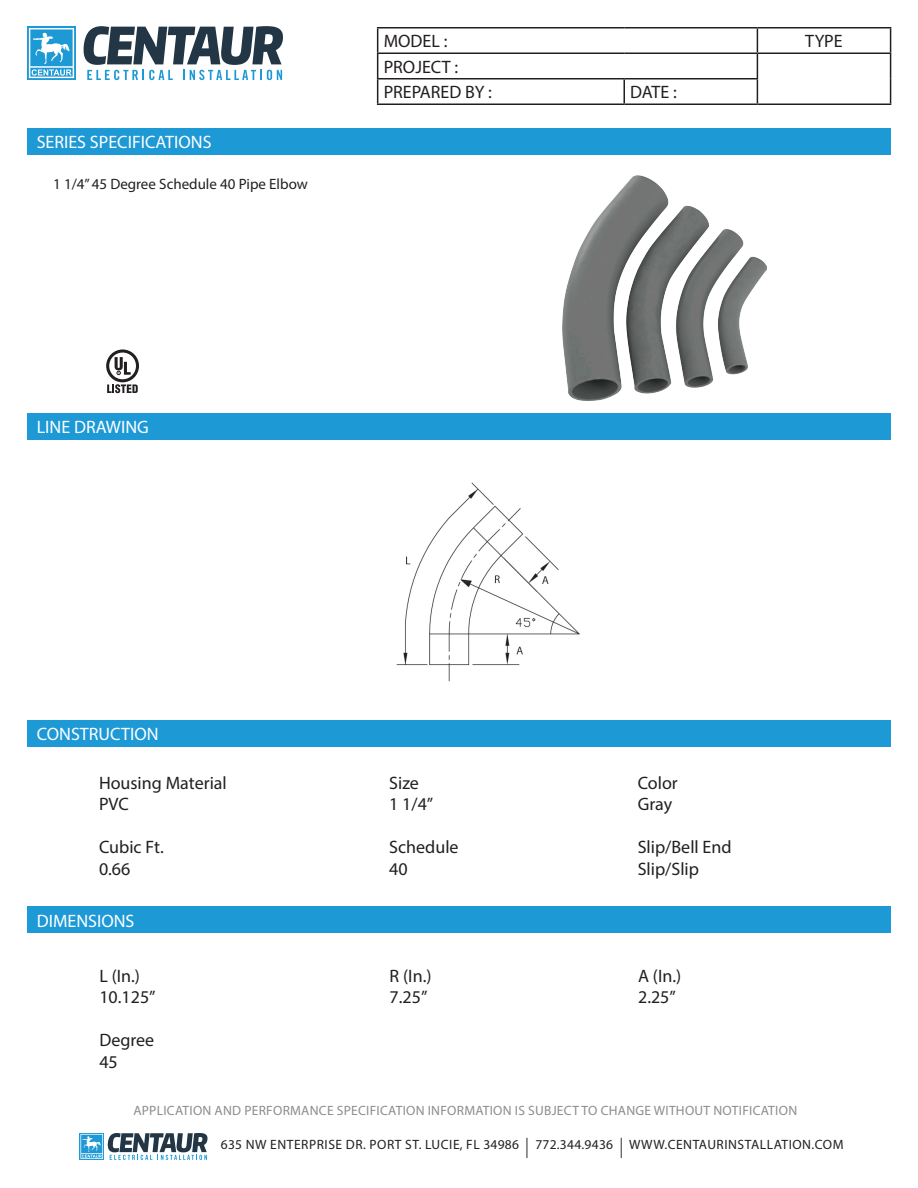
<style>
.page{position:relative;width:918px;height:1188px;background:#fff}
.page>*{position:absolute;margin:0;border:0;box-sizing:border-box;transform-origin:0 0}
.t1{font:18px/21.6px "Myriad Pro";color:#231f20}
.t2{font:18px "Myriad Pro";color:#fff}
.t3{font:15px "Myriad Pro";color:#231f20}
.t4{font:13.5px "Myriad Pro";letter-spacing:.02em;color:#8b8c8e}
.t5{font:13.5px "Myriad Pro";letter-spacing:.04em;color:#231f20}
.s1{font-size:20.25px}
</style>
<div class="page">
<svg style="left:80px;top:1133px;width:128px;height:27px"></svg>
<hr style="left:377px;top:27px;width:247px;height:1px;background:#231f20">
<hr style="left:624px;top:27px;width:133px;height:1px;background:#231f20">
<hr style="left:757px;top:27px;width:134px;height:1px;background:#231f20">
<hr style="left:377px;top:52px;width:247px;height:2px;background:#231f20">
<hr style="left:624px;top:52px;width:133px;height:2px;background:#231f20">
<hr style="left:757px;top:52px;width:134px;height:2px;background:#231f20">
<hr style="left:377px;top:78px;width:247px;height:2px;background:#231f20">
<svg style="left:377px;top:28px;width:1px;height:76px"></svg>
<hr style="left:624px;top:78px;width:134px;height:2px;background:#231f20">
<hr style="left:623px;top:80px;width:2px;height:24px;background:#231f20">
<svg style="left:757px;top:28px;width:1px;height:76px"></svg>
<svg style="left:890px;top:28px;width:1px;height:76px"></svg>
<hr style="left:377px;top:104px;width:247px;height:1px;background:#231f20">
<hr style="left:624px;top:104px;width:133px;height:1px;background:#231f20">
<hr style="left:757px;top:104px;width:134px;height:1px;background:#231f20">
<div style="left:27px;top:129px;width:864px;height:26px;background:#1d99d6"></div>
<div style="left:27px;top:414px;width:864px;height:26px;background:#1d99d6"></div>
<div style="left:27px;top:720px;width:864px;height:27px;background:#1d99d6"></div>
<div style="left:27px;top:26px;width:49px;height:54px;background:linear-gradient(to right,#32a2d9,#32a2d9)"></div>
<svg style="left:29px;top:28px;width:45px;height:50px"></svg>
<svg style="left:83px;top:26px;width:200px;height:54px"></svg>
<img style="left:562px;top:176px;width:205px;height:225px">
<img style="left:396px;top:482px;width:184px;height:200px">
<svg style="left:106px;top:349px;width:33px;height:44px"></svg>
<div style="left:27px;top:906px;width:864px;height:27px;background:#1d99d6"></div>
<p class="t2" style="left:37px;top:131px;width:176px">SERIES SPECIFICATIONS</p>
<p class="t3" style="left:53px;top:175px;width:256px">1 1/4” 45 Degree Schedule 40 Pipe Elbow</p>
<p class="t1" style="left:384px;top:30px;width:65px">MODEL :</p>
<p class="t1" style="left:805px;top:30px;width:39px">TYPE</p>
<p class="t1" style="left:384px;top:54px;width:110px;line-height:25.5px">PROJECT :<br>PREPARED BY :</p>
<p class="t1" style="left:630px;top:81px;width:48px">DATE :</p>
<p class="t2" style="left:37px;top:416px;width:114px">LINE DRAWING</p>
<p class="t2" style="left:37px;top:723px;width:123px">CONSTRUCTION</p>
<p class="t1" style="left:99px;top:771px;width:129px">Housing Material<br>PVC</p>
<p class="t1" style="left:99px;top:836px;width:66px">Cubic Ft.<br>0.66</p>
<p class="t2" style="left:37px;top:910px;width:99px">DIMENSIONS</p>
<p class="t1" style="left:99px;top:965px;width:58px">L (In.)<br>10.125”</p>
<p class="t1" style="left:99px;top:1029px;width:56px">Degree<br>45</p>
<p class="t1" style="left:389px;top:771px;width:46px">Size<br>1 1/4”</p>
<p class="t1" style="left:389px;top:836px;width:71px">Schedule<br>40</p>
<p class="t1" style="left:638px;top:771px;width:42px">Color<br>Gray</p>
<p class="t1" style="left:638px;top:836px;width:95px">Slip/Bell End<br>Slip/Slip</p>
<p class="t1" style="left:390px;top:965px;width:43px">R (In.)<br>7.25”</p>
<p class="t1" style="left:638px;top:965px;width:45px">A (In.)<br>2.25”</p>
<p class="t4" style="left:133px;top:1102px;width:665px">APPLICATION AND PERFORMANCE SPECIFICATION INFORMATION IS SUBJECT TO CHANGE WITHOUT NOTIFICATION</p>
<p class="t5" style="left:221px;top:1136px;width:624px">635 NW ENTERPRISE DR. PORT ST. LUCIE, FL 34986 <span class="s1">|</span> 772.344.9436 <span class="s1">|</span> WWW.CENTAURINSTALLATION.COM</p>
</div>
